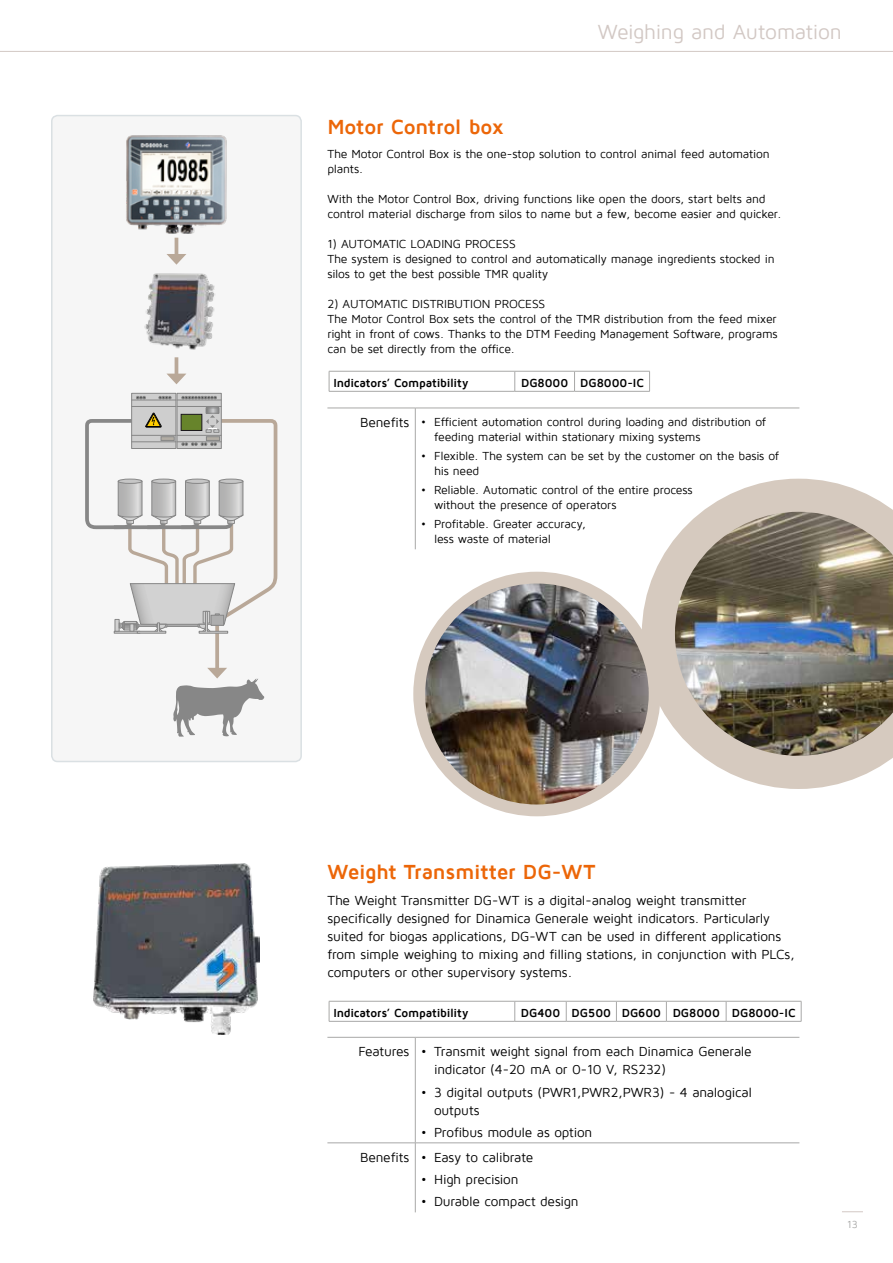
<style>
.page{position:relative;width:893px;height:1263px;background:#fff}
.page>*{position:absolute;margin:0;border:0;box-sizing:border-box;transform-origin:0 0}
.t1{font:700 21px "Maven Pro";letter-spacing:-.01em;color:#ec6608}
.t2{font:21px "Maven Pro";letter-spacing:-.015em;color:#d2c8c4}
.t3{font:13.5px/18px "Maven Pro";letter-spacing:-.015em;color:#000}
.t4{font:12px/15px "Maven Pro";letter-spacing:-.015em;color:#000}
.t5{font:700 12px "Maven Pro";letter-spacing:-.01em;color:#000}
.t6{font:10.5px "Maven Pro";color:#a8a8a7}
.s1{font-size:13.5px}
</style>
<div class="page">
<svg style="left:842px;top:1211px;width:21px;height:1px"></svg>
<div style="left:52px;top:116px;width:249px;height:645px;background:#f6f6f6;border-radius:6px"></div>
<div style="left:51px;top:115px;width:251px;height:647px;border:2px solid #dae0e3;border-radius:6px"></div>
<hr style="left:175px;top:238px;width:3px;height:19px;background:#b9a898">
<svg style="left:167px;top:254px;width:19px;height:11px"></svg>
<hr style="left:175px;top:357px;width:3px;height:20px;background:#b9a898">
<svg style="left:167px;top:374px;width:19px;height:10px"></svg>
<svg style="left:215px;top:634px;width:4px;height:34px"></svg>
<svg style="left:173px;top:668px;width:91px;height:69px"></svg>
<img style="left:126px;top:135px;width:101px;height:103px">
<img style="left:93px;top:863px;width:167px;height:172px">
<hr style="left:327px;top:1037px;width:88px;height:1px;background:#a8a8a7">
<hr style="left:415px;top:1037px;width:384px;height:1px;background:#a8a8a7">
<hr style="left:415px;top:1037px;width:1px;height:105px;background:#a8a8a7">
<hr style="left:327px;top:1142px;width:88px;height:1px;background:#a8a8a7">
<hr style="left:415px;top:1142px;width:384px;height:1px;background:#a8a8a7">
<hr style="left:415px;top:1143px;width:1px;height:69px;background:#a8a8a7">
<hr style="left:327px;top:408px;width:88px;height:1px;background:#a8a8a7">
<hr style="left:415px;top:408px;width:384px;height:1px;background:#a8a8a7">
<hr style="left:415px;top:408px;width:1px;height:141px;background:#a8a8a7">
<img style="left:652px;top:479px;width:241px;height:310px">
<img style="left:421px;top:578px;width:234px;height:232px">
<div style="left:413px;top:572px;width:247px;height:244px;border:12px solid #d6cabf;border-radius:50%"></div>
<img style="left:144px;top:273px;width:71px;height:77px">
<svg style="left:177px;top:393px;width:44px;height:15px"></svg>
<hr style="left:177px;top:400px;width:44px;height:1px;background:#878787">
<hr style="left:177px;top:406px;width:44px;height:1px;background:#878787">
<svg style="left:182px;top:396px;width:35px;height:3px"></svg>
<div style="left:131px;top:393px;width:45px;height:56px;background:#cecece;border:1px solid #878787"></div>
<hr style="left:132px;top:400px;width:44px;height:1px;background:#878787">
<hr style="left:132px;top:406px;width:44px;height:1px;background:#878787">
<svg style="left:136px;top:396px;width:10px;height:3px"></svg>
<svg style="left:159px;top:396px;width:12px;height:3px"></svg>
<svg style="left:85px;top:408px;width:193px;height:226px"></svg>
<hr style="left:329px;top:371px;width:186px;height:1px;background:#a8a8a7">
<svg style="left:329px;top:371px;width:1px;height:20px"></svg>
<hr style="left:515px;top:371px;width:59px;height:1px;background:#a8a8a7">
<svg style="left:514px;top:371px;width:1px;height:20px"></svg>
<hr style="left:574px;top:371px;width:76px;height:1px;background:#a8a8a7">
<svg style="left:574px;top:371px;width:1px;height:20px"></svg>
<svg style="left:649px;top:371px;width:1px;height:20px"></svg>
<hr style="left:329px;top:391px;width:186px;height:1px;background:#a8a8a7">
<hr style="left:515px;top:391px;width:59px;height:1px;background:#a8a8a7">
<hr style="left:574px;top:391px;width:76px;height:1px;background:#a8a8a7">
<hr style="left:329px;top:1001px;width:186px;height:1px;background:#a8a8a7">
<svg style="left:329px;top:1001px;width:1px;height:20px"></svg>
<hr style="left:515px;top:1001px;width:51px;height:1px;background:#a8a8a7">
<svg style="left:514px;top:1001px;width:1px;height:20px"></svg>
<hr style="left:566px;top:1001px;width:50px;height:1px;background:#a8a8a7">
<svg style="left:566px;top:1001px;width:1px;height:20px"></svg>
<hr style="left:616px;top:1001px;width:50px;height:1px;background:#a8a8a7">
<svg style="left:616px;top:1001px;width:1px;height:20px"></svg>
<hr style="left:666px;top:1001px;width:60px;height:1px;background:#a8a8a7">
<svg style="left:666px;top:1001px;width:1px;height:20px"></svg>
<hr style="left:726px;top:1001px;width:75px;height:1px;background:#a8a8a7">
<svg style="left:726px;top:1001px;width:1px;height:20px"></svg>
<svg style="left:801px;top:1001px;width:1px;height:20px"></svg>
<hr style="left:329px;top:1021px;width:186px;height:1px;background:#a8a8a7">
<hr style="left:515px;top:1021px;width:51px;height:1px;background:#a8a8a7">
<hr style="left:566px;top:1021px;width:50px;height:1px;background:#a8a8a7">
<hr style="left:616px;top:1021px;width:50px;height:1px;background:#a8a8a7">
<hr style="left:666px;top:1021px;width:60px;height:1px;background:#a8a8a7">
<hr style="left:726px;top:1021px;width:75px;height:1px;background:#a8a8a7">
<hr style="left:0;top:51px;width:893px;height:1px;background:#d2c8c4">
<h1 class="t2" style="left:598px;top:21px;width:246px">Weighing and Automation</h1>
<h1 class="t1" style="left:327px;top:116px;width:178px">Motor Control box</h1>
<p class="t4" style="left:327px;top:147px;width:444px">The Motor Control Box is the one-stop solution to control animal feed automation plants.</p>
<p class="t4" style="left:327px;top:192px;width:455px">With the Motor Control Box, driving functions like open the doors, start belts and control material discharge from silos to name but a few, become easier and quicker.</p>
<p class="t4" style="left:327px;top:237px;width:449px">1) AUTOMATIC LOADING PROCESS<br>The system is designed to control and automatically manage ingredients stocked in silos to get the best possible TMR quality</p>
<p class="t4" style="left:327px;top:297px;width:452px">2) AUTOMATIC DISTRIBUTION PROCESS<br>The Motor Control Box sets the control of the TMR distribution from the feed mixer right in front of cows. Thanks to the DTM Feeding Management Software, programs can be set directly from the office.</p>
<p class="t5" style="left:333px;top:377px;width:137px">Indicators’ Compatibility</p>
<p class="t5" style="left:521px;top:377px;width:124px">DG8000 DG8000-IC</p>
<p class="t4" style="left:434px;top:414px;width:333px;text-indent:-74px"><span class="s1">Benefits</span> • Efficient automation control during loading and distribution of feeding material within stationary mixing systems</p>
<p class="t4" style="left:434px;top:448px;width:346px;text-indent:-13px">• Flexible. The system can be set by the customer on the basis of his need</p>
<p class="t4" style="left:434px;top:483px;width:260px;text-indent:-13px">• Reliable. Automatic control of the entire process without the presence of operators</p>
<p class="t4" style="left:434px;top:517px;width:153px;text-indent:-13px">• Profitable. Greater accuracy, less waste of material</p>
<h1 class="t1" style="left:327px;top:860px;width:269px">Weight Transmitter DG-WT</h1>
<p class="t3" style="left:327px;top:892px;width:469px">The Weight Transmitter DG-WT is a digital-analog weight transmitter specifically designed for Dinamica Generale weight indicators. Particularly suited for biogas applications, DG-WT can be used in different applications from simple weighing to mixing and filling stations, in conjunction with PLCs, computers or other supervisory systems.</p>
<p class="t5" style="left:333px;top:1007px;width:137px">Indicators’ Compatibility</p>
<p class="t5" style="left:521px;top:1007px;width:276px">DG400 DG500 DG600 DG8000 DG8000-IC</p>
<p class="t3" style="left:434px;top:1043px;width:319px;text-indent:-76px">Features • Transmit weight signal from each Dinamica Generale indicator (4-20 mA or 0-10 V, RS232)</p>
<p class="t3" style="left:434px;top:1083px;width:319px;text-indent:-13px">• 3 digital outputs (PWR1,PWR2,PWR3) - 4 analogical outputs</p>
<p class="t3" style="left:360px;top:1120px;width:234px;line-height:25px;text-indent:61px">• Profibus module as option<br>Benefits • Easy to calibrate</p>
<p class="t3" style="left:421px;top:1171px;width:99px">• High precision</p>
<p class="t3" style="left:421px;top:1193px;width:159px">• Durable compact design</p>
<p class="t6" style="left:847px;top:1219px;width:12px">13</p>
</div>
